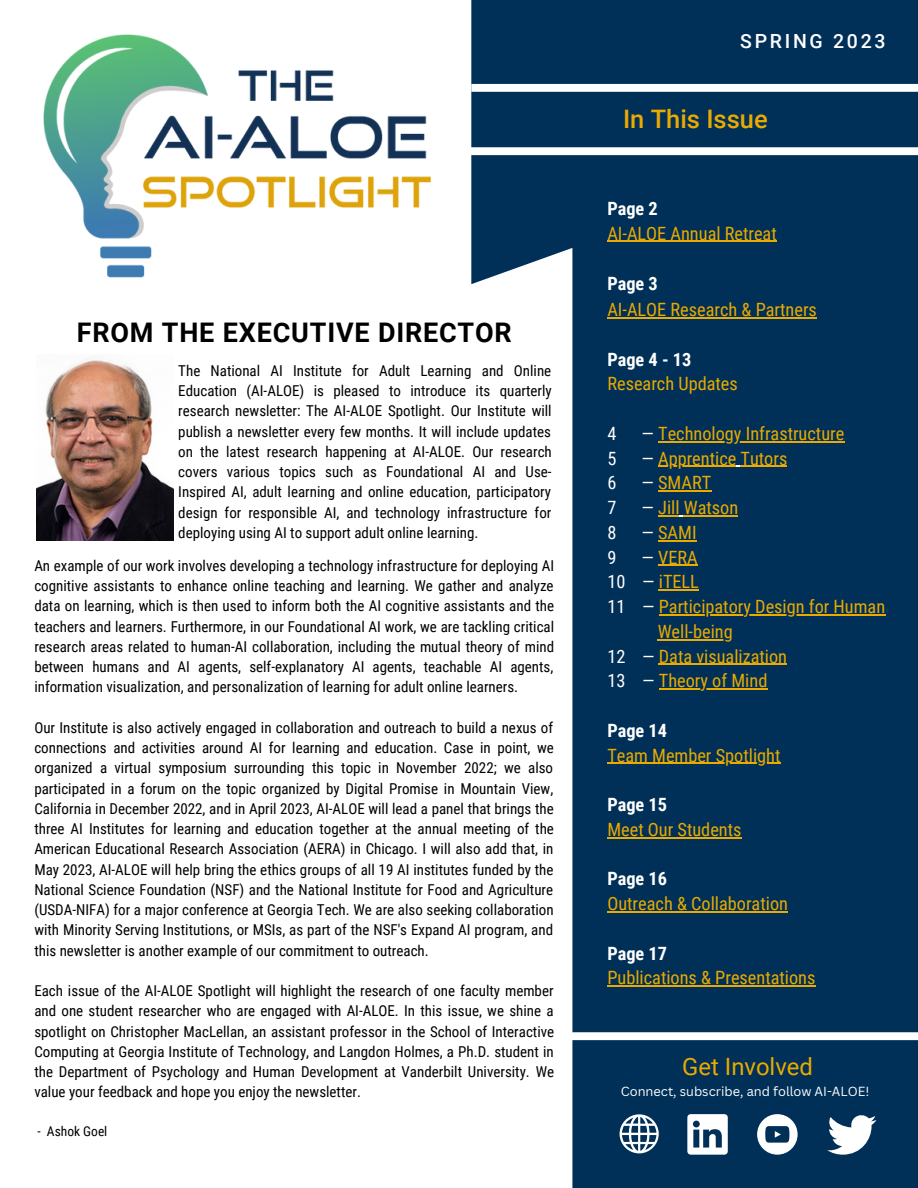
<style>
.page{position:relative;width:918px;height:1188px;background:#fff}
.page>*{position:absolute;margin:0;border:0;box-sizing:border-box;transform-origin:0 0}
.t1{font:700 27px "Roboto";letter-spacing:.03em;color:#000}
.t2{font:500 25.5px "Roboto";color:#eaaa00}
.t3{font:23.85px "Roboto";color:#eaaa00}
.t4{font:500 19.5px "Roboto";letter-spacing:.14em;color:#fff}
.t5{font:18.3px "Roboto Condensed";color:#eaaa00}
.t6{font:700 18.3px "Roboto Condensed";color:#fff}
.t7{font:18.3px "Roboto Condensed";color:#fff}
.t8{font:15px/20.2px "Roboto Condensed";color:#000;text-align:justify}
.t9{font:13.5px "Roboto Condensed";color:#000}
.t10{font:12.75px "Canva Sans";color:#fff}
.s1{color:#fff}
</style>
<div class="page">
<div style="left:572px;top:0;width:346px;height:1188px;background:#003057"></div>
<img style="left:36px;top:357px;width:138px;height:183px">
<div style="left:471px;top:0;width:447px;height:284px;background:#003057"></div>
<img style="left:43px;top:34px;width:388px;height:244px">
<div style="left:452px;top:147px;width:466px;height:8px;background:#fff"></div>
<div style="left:471px;top:84px;width:447px;height:8px;background:#fff"></div>
<div style="left:567px;top:1032px;width:351px;height:8px;background:#fff"></div>
<svg style="left:619px;top:1114px;width:40px;height:40px"></svg>
<svg style="left:827px;top:1115px;width:50px;height:40px"></svg>
<svg style="left:687px;top:1114px;width:41px;height:41px"></svg>
<svg style="left:757px;top:1114px;width:41px;height:41px"></svg>
<hr style="left:607px;top:241px;width:170px;height:1px;background:#eaaa00">
<hr style="left:607px;top:317px;width:210px;height:1px;background:#eaaa00">
<hr style="left:658px;top:441px;width:186px;height:1px;background:#eaaa00">
<hr style="left:658px;top:466px;width:78px;height:1px;background:#eaaa00">
<hr style="left:741px;top:466px;width:46px;height:1px;background:#eaaa00">
<hr style="left:658px;top:490px;width:53px;height:2px;background:#eaaa00">
<svg style="left:658px;top:515px;width:26px;height:1px"></svg>
<hr style="left:684px;top:515px;width:54px;height:1px;background:#eaaa00">
<hr style="left:658px;top:540px;width:39px;height:1px;background:#eaaa00">
<hr style="left:658px;top:565px;width:40px;height:1px;background:#eaaa00">
<hr style="left:659px;top:590px;width:40px;height:1px;background:#eaaa00">
<hr style="left:659px;top:614px;width:226px;height:1px;background:#eaaa00">
<hr style="left:658px;top:639px;width:75px;height:1px;background:#eaaa00">
<hr style="left:659px;top:664px;width:128px;height:1px;background:#eaaa00">
<hr style="left:659px;top:688px;width:108px;height:2px;background:#eaaa00">
<hr style="left:607px;top:763px;width:173px;height:1px;background:#eaaa00">
<hr style="left:607px;top:837px;width:135px;height:1px;background:#eaaa00">
<hr style="left:607px;top:911px;width:181px;height:1px;background:#eaaa00">
<hr style="left:607px;top:986px;width:208px;height:1px;background:#eaaa00">
<h1 class="t1" style="left:77px;top:317px;width:436px">FROM THE EXECUTIVE DIRECTOR</h1>
<p class="t8" style="left:178px;top:361px;width:375px">The National AI Institute for Adult Learning and Online Education (AI-ALOE) is pleased to introduce its quarterly research newsletter: The AI-ALOE Spotlight. Our Institute will publish a newsletter every few months. It will include updates on the latest research happening at AI-ALOE. Our research covers various topics such as Foundational AI and Use-Inspired AI, adult learning and online education, participatory design for responsible AI, and technology infrastructure for deploying using AI to support adult online learning.</p>
<p class="t8" style="left:34px;top:556px;width:521px">An example of our work involves developing a technology infrastructure for deploying AI cognitive assistants to enhance online teaching and learning. We gather and analyze data on learning, which is then used to inform both the AI cognitive assistants and the teachers and learners. Furthermore, in our Foundational AI work, we are tackling critical research areas related to human-AI collaboration, including the mutual theory of mind between humans and AI agents, self-explanatory AI agents, teachable AI agents, information visualization, and personalization of learning for adult online learners.</p>
<p class="t8" style="left:34px;top:718px;width:521px">Our Institute is also actively engaged in collaboration and outreach to build a nexus of connections and activities around AI for learning and education. Case in point, we organized a virtual symposium surrounding this topic in November 2022; we also participated in a forum on the topic organized by Digital Promise in Mountain View, California in December 2022, and in April 2023, AI-ALOE will lead a panel that brings the three AI Institutes for learning and education together at the annual meeting of the American Educational Research Association (AERA) in Chicago. I will also add that, in May 2023, AI-ALOE will help bring the ethics groups of all 19 AI institutes funded by the National Science Foundation (NSF) and the National Institute for Food and Agriculture (USDA-NIFA) for a major conference at Georgia Tech. We are also seeking collaboration with Minority Serving Institutions, or MSIs, as part of the NSF's Expand AI program, and this newsletter is another example of our commitment to outreach.</p>
<p class="t8" style="left:34px;top:981px;width:521px">Each issue of the AI-ALOE Spotlight will highlight the research of one faculty member and one student researcher who are engaged with AI-ALOE. In this issue, we shine a spotlight on Christopher MacLellan, an assistant professor in the School of Interactive Computing at Georgia Institute of Technology, and Langdon Holmes, a Ph.D. student in the Department of Psychology and Human Development at Vanderbilt University. We value your feedback and hope you enjoy the newsletter.</p>
<p class="t9" style="left:37px;top:1123px;width:72px">- Ashok Goel</p>
<h3 class="t4" style="left:740px;top:30px;width:147px">SPRING 2023</h3>
<h2 class="t2" style="left:623px;top:104px;width:146px">In This Issue</h2>
<p class="t6" style="left:607px;top:198px;width:52px">Page 2</p>
<p class="t5" style="left:607px;top:223px;width:171px">AI-ALOE Annual Retreat</p>
<p class="t6" style="left:607px;top:273px;width:52px">Page 3</p>
<p class="t5" style="left:607px;top:299px;width:211px">AI-ALOE Research &amp; Partners</p>
<p class="t6" style="left:607px;top:349px;width:86px">Page 4 - 13</p>
<p class="t5" style="left:607px;top:373px;width:132px">Research Updates</p>
<p class="t7" style="left:607px;top:423px;width:11px">4</p>
<p class="t5" style="left:642px;top:423px;width:204px"><span class="s1">—</span> Technology Infrastructure</p>
<p class="t7" style="left:607px;top:448px;width:11px">5</p>
<p class="t5" style="left:642px;top:448px;width:147px"><span class="s1">—</span> Apprentice Tutors</p>
<p class="t7" style="left:607px;top:472px;width:11px">6</p>
<p class="t5" style="left:642px;top:472px;width:71px"><span class="s1">—</span> SMART</p>
<p class="t7" style="left:607px;top:497px;width:11px">7</p>
<p class="t5" style="left:642px;top:497px;width:98px"><span class="s1">—</span> Jill Watson</p>
<p class="t7" style="left:607px;top:522px;width:11px">8</p>
<p class="t5" style="left:642px;top:522px;width:57px"><span class="s1">—</span> SAMI</p>
<p class="t7" style="left:607px;top:547px;width:11px">9</p>
<p class="t5" style="left:642px;top:547px;width:58px"><span class="s1">—</span> VERA</p>
<p class="t5" style="left:607px;top:571px;width:93px"><span class="s1">10 —</span> iTELL</p>
<p class="t5" style="left:607px;top:596px;width:279px"><span class="s1">11 —</span> Participatory Design for Human</p>
<p class="t5" style="left:658px;top:621px;width:77px">Well-being</p>
<p class="t5" style="left:607px;top:646px;width:181px"><span class="s1">12 —</span> Data visualization</p>
<p class="t5" style="left:607px;top:670px;width:162px"><span class="s1">13 —</span> Theory of Mind</p>
<p class="t6" style="left:607px;top:720px;width:61px">Page 14</p>
<p class="t5" style="left:607px;top:745px;width:175px">Team Member Spotlight</p>
<p class="t6" style="left:607px;top:794px;width:61px">Page 15</p>
<p class="t5" style="left:607px;top:819px;width:136px">Meet Our Students</p>
<p class="t6" style="left:607px;top:868px;width:61px">Page 16</p>
<p class="t5" style="left:607px;top:893px;width:182px">Outreach &amp; Collaboration</p>
<p class="t6" style="left:607px;top:943px;width:61px">Page 17</p>
<p class="t5" style="left:607px;top:967px;width:210px">Publications &amp; Presentations</p>
<h3 class="t3" style="left:682px;top:1053px;width:132px">Get Involved</h3>
<p class="t10" style="left:621px;top:1082px;width:250px">Connect, subscribe, and follow AI-ALOE!</p>
</div>
